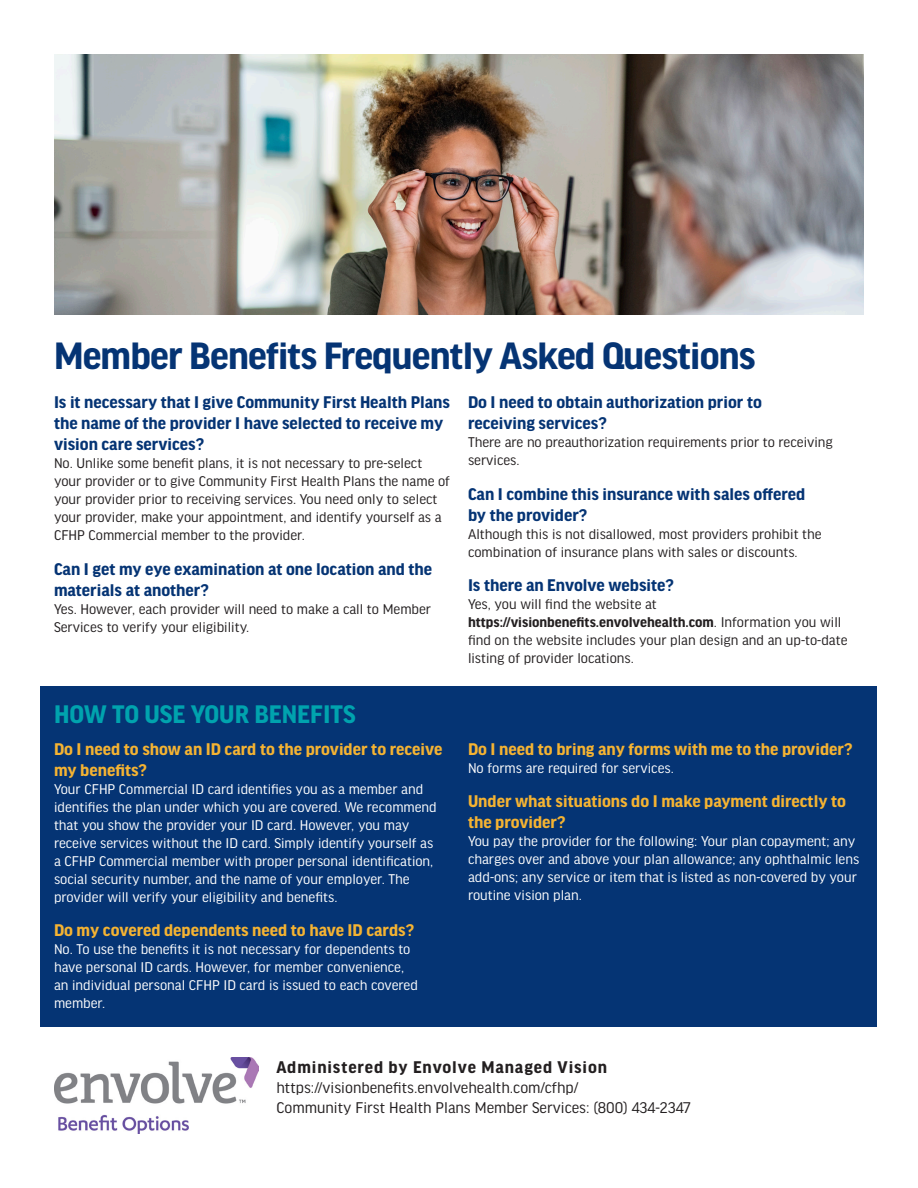
<style>
.page{position:relative;width:918px;height:1188px;background:#fff}
.page>*{position:absolute;margin:0;border:0;box-sizing:border-box;transform-origin:0 0}
.Page_Headers{font:700 40.5px "Good Headline Pro";letter-spacing:-.02em;color:#053474}
.Question-SubTitle{font:700 27px "Good Headline Pro";color:#00a3ae}
.Questions{font:700 18px/21px "Good Headline Pro";color:#053474}
.Questions-2{font:700 18px/21px "Good Headline Pro";color:#f5b332}
.First-Question{font:700 18px/21px "Good Headline Pro";color:#f5b332}
.Body_Text{font:700 18px/21px "Good Headline Pro";color:#053474}
.Body_Text-2{font:700 18px "Good Headline Pro";color:#f5b332}
.t1{font:700 18px "Good Headline Pro";letter-spacing:.05em;color:#231f20}
.t2{font:16.5px "Good Headline Pro";color:#231f20}
.Body_Text-3{font:15px/18px "Good Headline Pro";color:#fff}
.Body_Text-4{font:15px/18px "Good Headline Pro";color:#231f20}
.s1{font-weight:700}
</style>
<div class="page">
<div style="left:40px;top:686px;width:838px;height:341px;background:#053474"></div>
<img style="left:54px;top:1057px;width:204px;height:77px">
<img style="left:54px;top:54px;width:810px;height:260px">
<p class="Page_Headers" style="left:54px;top:337px;width:703px">Member Benefits Frequently Asked Questions</p>
<p class="Questions" style="left:54px;top:392px;width:398px">Is it necessary that I give Community First Health Plans the name of the provider I have selected to receive my vision care services?</p>
<p class="Body_Text-4" style="left:54px;top:454px;width:398px">No. Unlike some benefit plans, it is not necessary to pre-select your provider or to give Community First Health Plans the name of your provider prior to receiving services. You need only to select your provider, make your appointment, and identify yourself as a CFHP Commercial member to the provider.</p>
<p class="Questions" style="left:54px;top:559px;width:380px">Can I get my eye examination at one location and the materials at another?</p>
<p class="Body_Text-4" style="left:54px;top:600px;width:379px">Yes. However, each provider will need to make a call to Member<br>Services to verify your eligibility.</p>
<p class="Body_Text" style="left:468px;top:392px;width:296px">Do I need to obtain authorization prior to receiving services?</p>
<p class="Body_Text-4" style="left:468px;top:433px;width:366px">There are no preauthorization requirements prior to receiving services.</p>
<p class="Questions" style="left:468px;top:484px;width:339px">Can I combine this insurance with sales offered by the provider?</p>
<p class="Body_Text-4" style="left:468px;top:525px;width:355px">Although this is not disallowed, most providers prohibit the combination of insurance plans with sales or discounts.</p>
<p class="Questions" style="left:468px;top:575px;width:207px">Is there an Envolve website?</p>
<p class="Body_Text-4" style="left:468px;top:595px;width:381px">Yes, you will find the website at <span class="s1">https://visionbenefits.envolvehealth.com</span>. Information you will find on the website includes your plan design and an up-to-date listing of provider locations.</p>
<p class="Question-SubTitle" style="left:54px;top:701px;width:303px">HOW TO USE YOUR BENEFITS</p>
<p class="First-Question" style="left:54px;top:739px;width:390px">Do I need to show an ID card to the provider to receive my benefits?</p>
<p class="Body_Text-3" style="left:54px;top:780px;width:384px">Your CFHP Commercial ID card identifies you as a member and identifies the plan under which you are covered. We recommend that you show the provider your ID card. However, you may receive services without the ID card. Simply identify yourself as a CFHP Commercial member with proper personal identification, social security number, and the name of your employer. The provider will verify your eligibility and benefits.</p>
<p class="Questions-2" style="left:54px;top:920px;width:362px">Do my covered dependents need to have ID cards?</p>
<p class="Body_Text-3" style="left:54px;top:941px;width:365px">No. To use the benefits it is not necessary for dependents to have personal ID cards. However, for member convenience, an individual personal CFHP ID card is issued to each covered member.</p>
<p class="Body_Text-2" style="left:468px;top:741px;width:386px">Do I need to bring any forms with me to the provider?</p>
<p class="Body_Text-3" style="left:468px;top:759px;width:207px">No forms are required for services.</p>
<p class="Questions-2" style="left:468px;top:791px;width:379px">Under what situations do I make payment directly to the provider?</p>
<p class="Body_Text-3" style="left:468px;top:833px;width:393px">You pay the provider for the following: Your plan copayment; any charges over and above your plan allowance; any ophthalmic lens add-ons; any service or item that is listed as non-covered by your routine vision plan.</p>
<p class="t1" style="left:276px;top:1059px;width:332px">Administered by Envolve Managed Vision</p>
<p class="t2" style="left:276px;top:1079px;width:304px">https://visionbenefits.envolvehealth.com/cfhp/</p>
<p class="t2" style="left:276px;top:1099px;width:416px">Community First Health Plans Member Services: (800) 434-2347</p>
</div>
